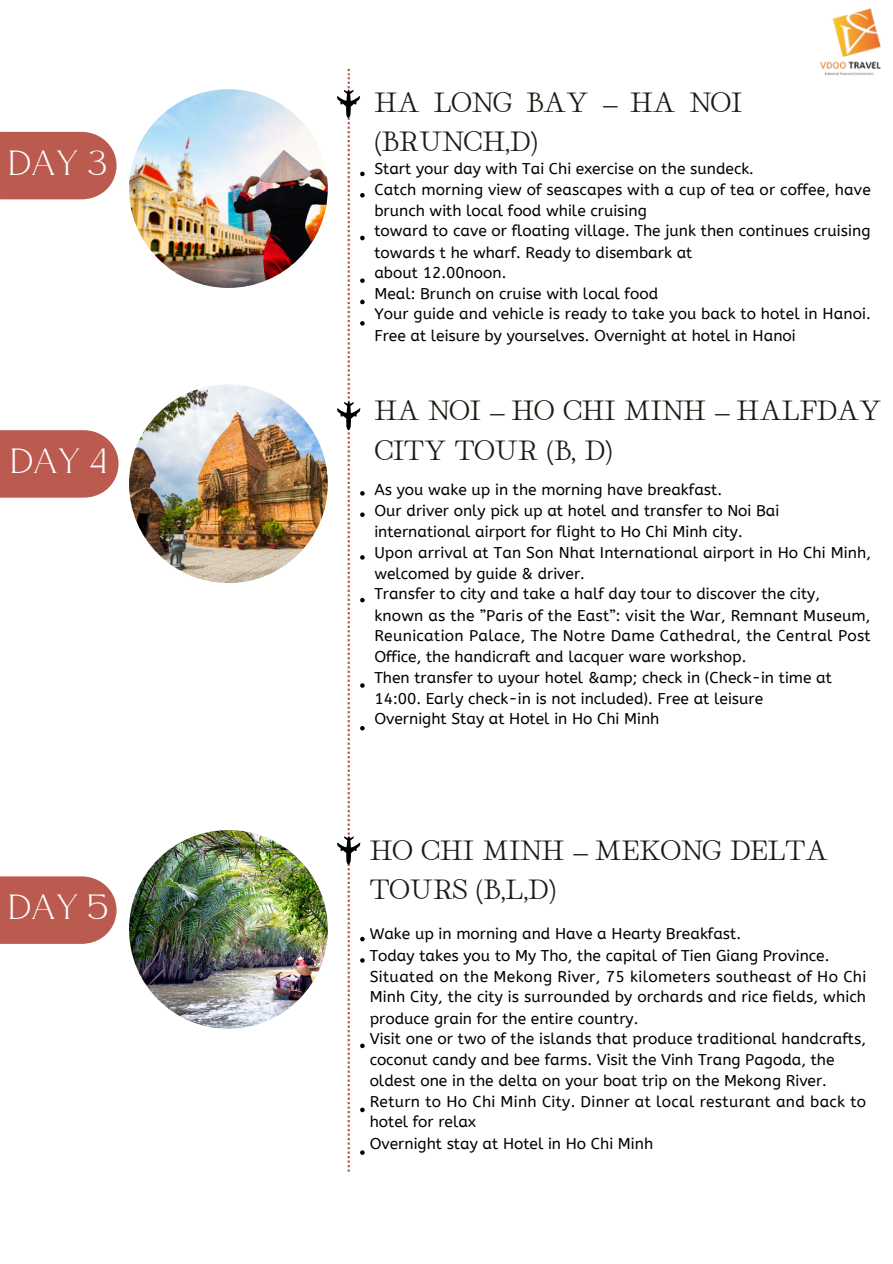
<style>
.page{position:relative;width:893px;height:1264px;background:#fff}
.page>*{position:absolute;margin:0;border:0;box-sizing:border-box;transform-origin:0 0}
.t1{font:34.95px "Atteron";color:#fff}
.t2{font:28.5px/39.3px "Hina Mincho";color:#1e1a14}
.t3{font:15.6px/20.9px "A Bee Zee";color:#000}
</style>
<div class="page">
<img style="left:129px;top:89px;width:199px;height:199px;border-radius:50%">
<div style="left:0;top:132px;width:116px;height:67px;background:#bb5a4f"></div>
<img style="left:820px;top:8px;width:61px;height:68px">
<img style="left:129px;top:384px;width:199px;height:199px;border-radius:50%">
<svg style="left:0;top:430px;width:118px;height:67px"></svg>
<img style="left:129px;top:830px;width:199px;height:198px;border-radius:50%">
<svg style="left:0;top:876px;width:116px;height:67px"></svg>
<svg style="left:337px;top:69px;width:27px;height:1102px"></svg>
<h1 class="t1" style="left:9px;top:143px;width:99px">DAY 3</h1>
<h1 class="t1" style="left:11px;top:441px;width:97px">DAY 4</h1>
<h1 class="t1" style="left:9px;top:886px;width:100px">DAY 5</h1>
<h2 class="t2" style="left:374px;top:80px;width:369px">HA LONG BAY – HA NOI (BRUNCH,D)</h2>
<p class="t3" style="left:374px;top:159px;width:498px">Start your day with Tai Chi exercise on the sundeck.<br>Catch morning view of seascapes with a cup of tea or coffee, have brunch with local food while cruising<br>toward to cave or floating village. The junk then continues cruising towards t he wharf. Ready to disembark at<br>about 12.00noon.<br>Meal: Brunch on cruise with local food<br>Your guide and vehicle is ready to take you back to hotel in Hanoi.<br>Free at leisure by yourselves. Overnight at hotel in Hanoi</p>
<h2 class="t2" style="left:374px;top:388px;width:508px">HA NOI – HO CHI MINH – HALFDAY<br>CITY TOUR (B, D)</h2>
<p class="t3" style="left:374px;top:479px;width:498px">As you wake up in the morning have breakfast.<br>Our driver only pick up at hotel and transfer to Noi Bai international airport for flight to Ho Chi Minh city.<br>Upon arrival at Tan Son Nhat International airport in Ho Chi Minh, welcomed by guide &amp; driver.<br>Transfer to city and take a half day tour to discover the city, known as the ”Paris of the East”: visit the War, Remnant Museum, Reunication Palace, The Notre Dame Cathedral, the Central Post Office, the handicraft and lacquer ware workshop.<br>Then transfer to uyour hotel &amp;amp; check in (Check-in time at 14:00. Early check-in is not included). Free at leisure<br>Overnight Stay at Hotel in Ho Chi Minh</p>
<h2 class="t2" style="left:369px;top:827px;width:459px">HO CHI MINH – MEKONG DELTA<br>TOURS (B,L,D)</h2>
<p class="t3" style="left:369px;top:923px;width:498px">Wake up in morning and Have a Hearty Breakfast.<br>Today takes you to My Tho, the capital of Tien Giang Province.<br>Situated on the Mekong River, 75 kilometers southeast of Ho Chi Minh City, the city is surrounded by orchards and rice fields, which produce grain for the entire country.<br>Visit one or two of the islands that produce traditional handcrafts, coconut candy and bee farms. Visit the Vinh Trang Pagoda, the oldest one in the delta on your boat trip on the Mekong River.<br>Return to Ho Chi Minh City. Dinner at local resturant and back to hotel for relax<br>Overnight stay at Hotel in Ho Chi Minh</p>
</div>
